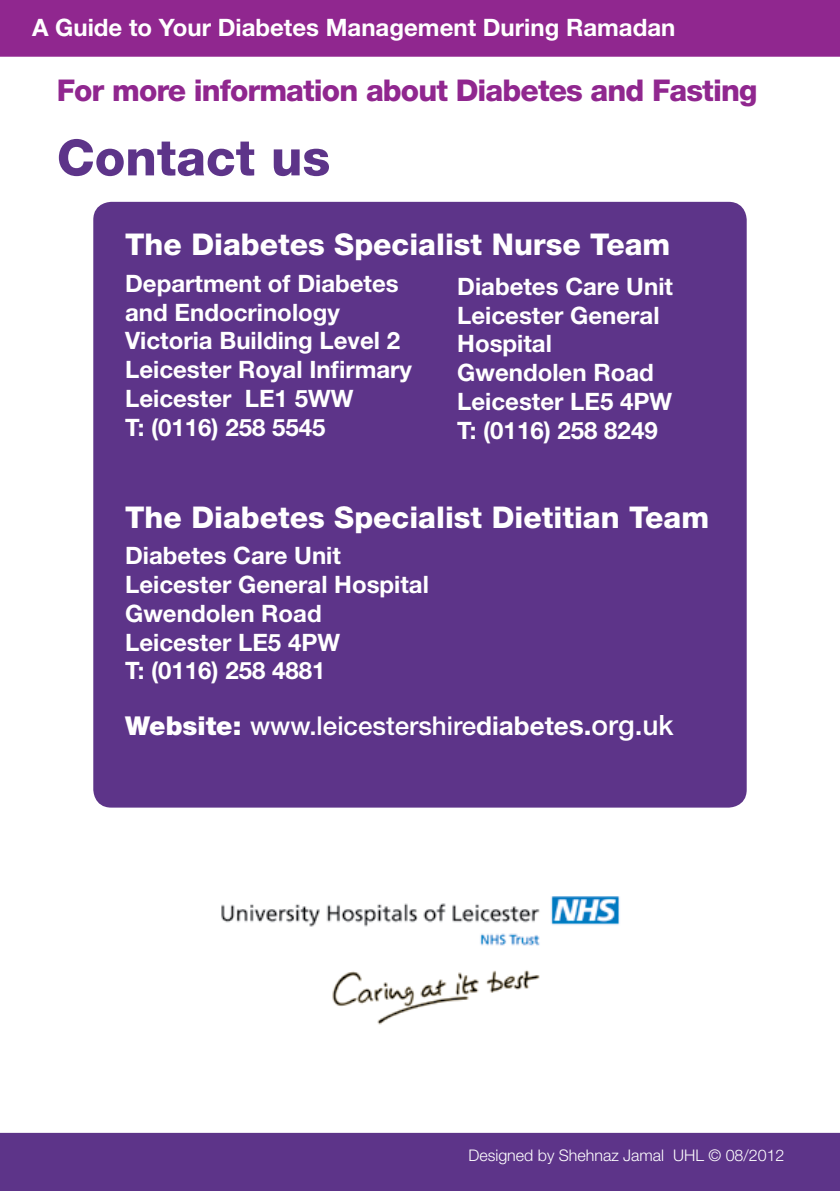
<style>
.page{position:relative;width:840px;height:1191px;background:#fff}
.page>*{position:absolute;margin:0;border:0;box-sizing:border-box;transform-origin:0 0}
.t1{font:800 50px "Helvetica Neue LT Std";color:#5d3489}
.t2{font:800 30px "Helvetica Neue LT Std";color:#fff}
.t3{font:800 30px "Helvetica Neue LT Std";letter-spacing:-.03em;color:#90278f}
.t4{font:500 26px "Helvetica Neue LT Std";color:#fff}
.t5{font:700 24px/28.8px "Helvetica Neue LT Std";color:#fff}
.t6{font:300 16px "Helvetica Neue LT Std";color:#fff}
.s1{font-weight:900}
.s2{font-weight:700}
.s3{font-weight:700;font-size:28px}
.s4{font-size:28px}
</style>
<div class="page">
<div style="left:0;top:0;width:839px;height:57px;background:#90278f"></div>
<div style="left:0;top:1132px;width:839px;height:59px;background:#5d3489"></div>
<div style="left:94px;top:203px;width:651px;height:603px;background:#5d3489;border-radius:17px"></div>
<img style="left:221px;top:896px;width:399px;height:129px">
<p class="t5" style="left:32px;top:13px;width:644px">A Guide to Your Diabetes Management During Ramadan</p>
<p class="t3" style="left:57px;top:72px;width:701px">For more information about Diabetes and Fasting</p>
<h1 class="t1" style="left:57px;top:128px;width:275px">Contact us</h1>
<p class="t2" style="left:125px;top:227px;width:546px">The Diabetes Specialist Nurse Team</p>
<p class="t5" style="left:125px;top:268px;width:288px">Department of Diabetes and Endocrinology<br>Victoria Building Level 2<br>Leicester Royal Infirmary<br>Leicester LE1 5WW<br>T: (0116) 258 5545</p>
<p class="t5" style="left:457px;top:271px;width:217px">Diabetes Care Unit<br>Leicester General<br>Hospital<br>Gwendolen Road<br>Leicester LE5 4PW<br>T: (0116) 258 8249</p>
<p class="t2" style="left:125px;top:500px;width:585px">The Diabetes Specialist Dietitian Team</p>
<p class="t5" style="left:125px;top:541px;width:305px">Diabetes Care Unit<br>Leicester General Hospital<br>Gwendolen Road<br>Leicester LE5 4PW<br>T: (0116) 258 4881</p>
<p class="t4" style="left:125px;top:710px;width:549px"><span class="s1">Website:</span> www.leicestershire<span class="s2">diabete</span><span class="s3">s.</span><span class="s4">org.uk</span></p>
<p class="t6" style="left:468px;top:1145px;width:317px">Designed by Shehnaz Jamal UHL © 08/2012</p>
</div>
